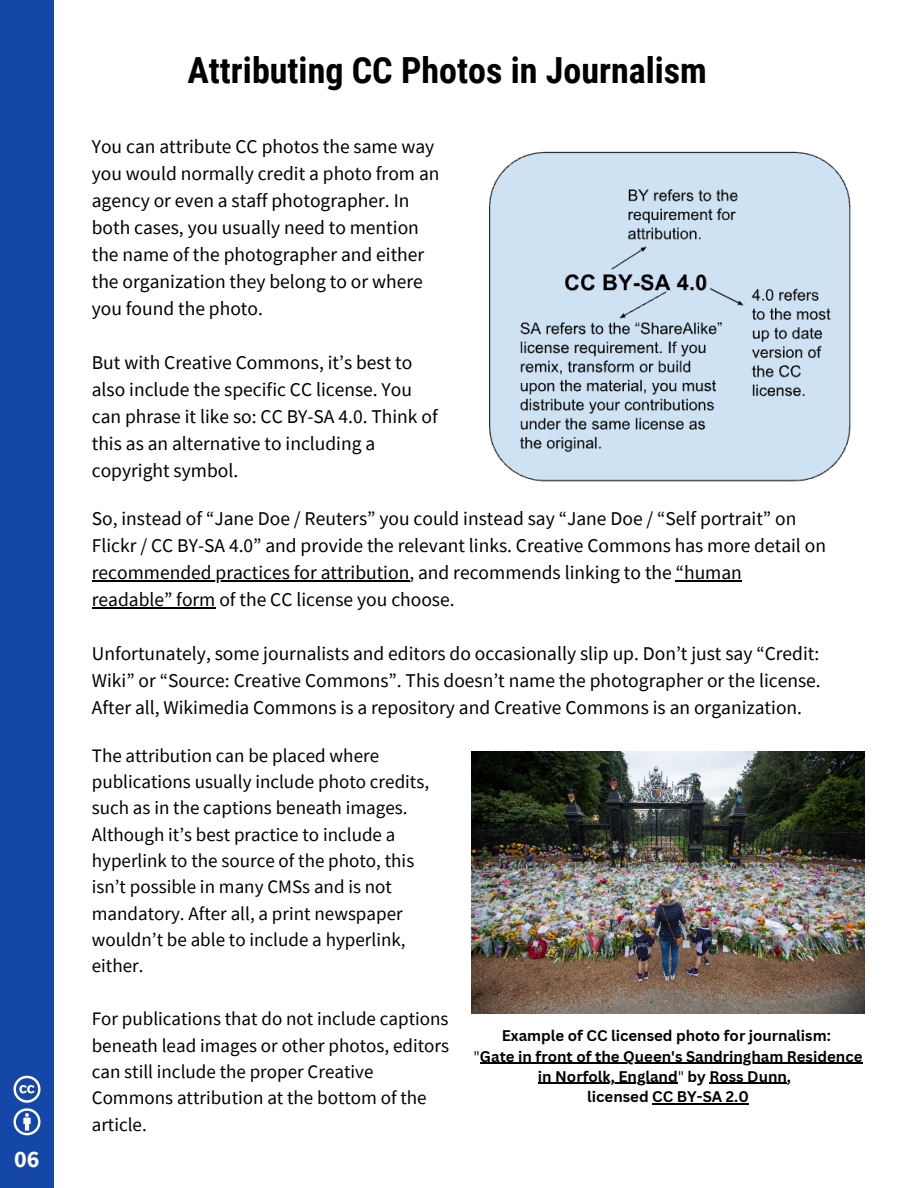
<style>
.page{position:relative;width:918px;height:1188px;background:#fff}
.page>*{position:absolute;margin:0;border:0;box-sizing:border-box;transform-origin:0 0}
.t1{font:700 36px "Roboto Condensed";color:#000}
.t2{font:700 24px "Source Sans Pro";color:#fff}
.t3{font:19.5px/27px "Source Sans Pro";color:#000}
.t4{font:19.05px/26.4px "Source Sans Pro";color:#000}
.t5{font:700 15px/20.2px "Canva Sans";color:#000;text-align:center}
.s1{font-weight:400}
</style>
<div class="page">
<div style="left:0;top:0;width:54px;height:1188px;background:#1547a8"></div>
<svg style="left:14px;top:1076px;width:26px;height:59px"></svg>
<img style="left:489px;top:151px;width:362px;height:331px">
<img style="left:472px;top:751px;width:392px;height:263px">
<hr style="left:92px;top:580px;width:317px;height:1px;background:#000">
<hr style="left:676px;top:580px;width:66px;height:1px;background:#000">
<hr style="left:92px;top:607px;width:123px;height:1px;background:#000">
<hr style="left:480px;top:1063px;width:382px;height:1px;background:#000">
<hr style="left:538px;top:1083px;width:140px;height:1px;background:#000">
<hr style="left:709px;top:1083px;width:78px;height:1px;background:#000">
<hr style="left:652px;top:1103px;width:97px;height:1px;background:#000">
<p class="t2" style="left:14px;top:1143px;width:27px">06</p>
<h1 class="t1" style="left:187px;top:45px;width:521px">Attributing CC Photos in Journalism</h1>
<p class="t3" style="left:92px;top:133px;width:349px">You can attribute CC photos the same way you would normally credit a photo from an agency or even a staff photographer. In both cases, you usually need to mention the name of the photographer and either the organization they belong to or where you found the photo.</p>
<p class="t3" style="left:92px;top:349px;width:347px">But with Creative Commons, it’s best to also include the specific CC license. You can phrase it like so: CC BY-SA 4.0. Think of this as an alternative to including a copyright symbol.</p>
<p class="t3" style="left:92px;top:505px;width:736px">So, instead of “Jane Doe / Reuters” you could instead say “Jane Doe / “Self portrait” on Flickr / CC BY-SA 4.0” and provide the relevant links. Creative Commons has more detail on recommended practices for attribution, and recommends linking to the “human readable” form of the CC license you choose.</p>
<p class="t3" style="left:92px;top:640px;width:730px;text-align:justify">Unfortunately, some journalists and editors do occasionally slip up. Don’t just say “Credit:<br>Wiki” or “Source: Creative Commons”. This doesn’t name the photographer or the license.<br>After all, Wikimedia Commons is a repository and Creative Commons is an organization.</p>
<p class="t4" style="left:92px;top:742px;width:339px">The attribution can be placed where publications usually include photo credits, such as in the captions beneath images.<br>Although it’s best practice to include a hyperlink to the source of the photo, this isn’t possible in many CMSs and is not mandatory. After all, a print newspaper wouldn’t be able to include a hyperlink, either.</p>
<p class="t4" style="left:92px;top:1006px;width:359px">For publications that do not include captions beneath lead images or other photos, editors can still include the proper Creative Commons attribution at the bottom of the article.</p>
<p class="t5" style="left:474px;top:1026px;width:390px">Example of CC licensed photo for journalism:<br><span class="s1">"</span>Gate in front of the Queen's Sandringham Residence in Norfolk, England<span class="s1">"</span> by Ross Dunn,<br>licensed CC BY-SA 2.0</p>
</div>
